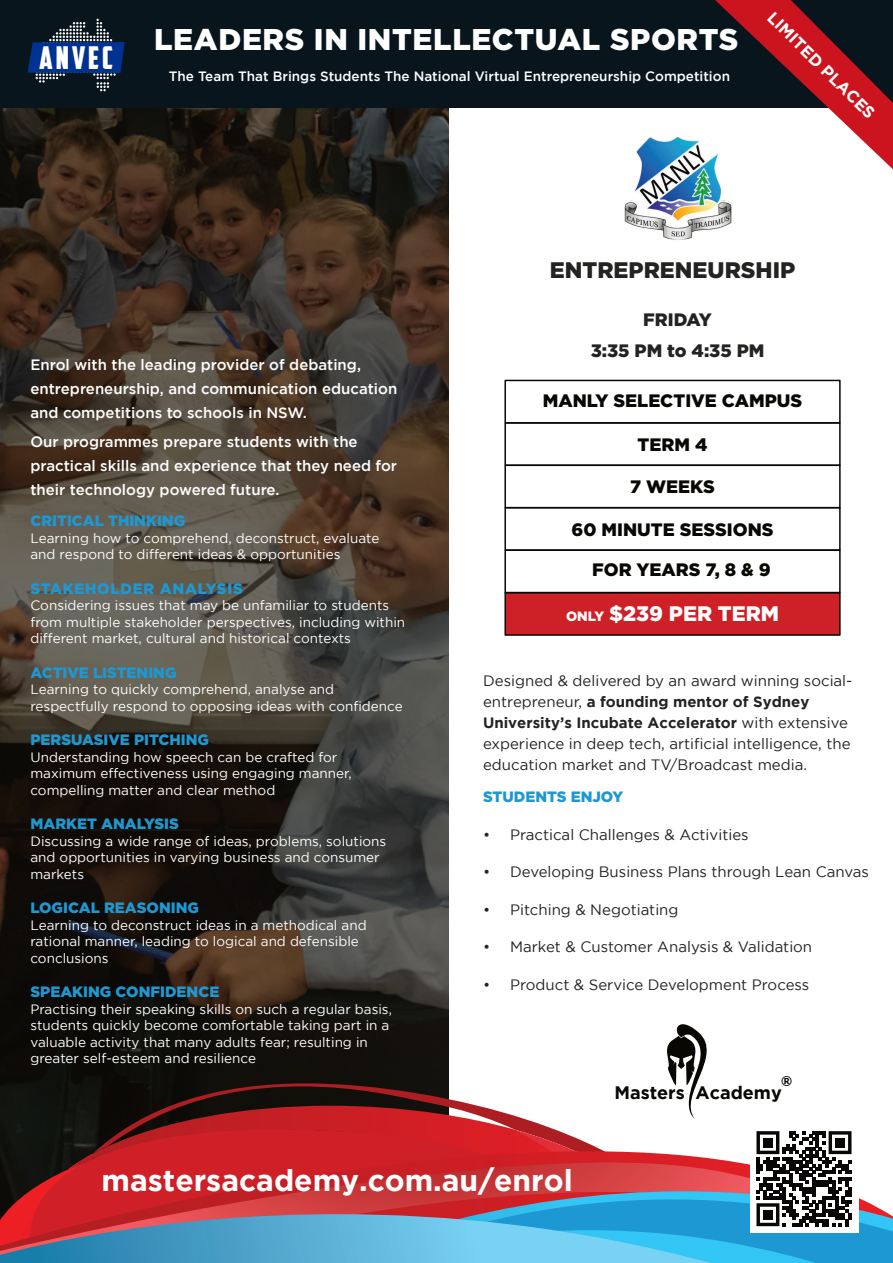
<style>
.page{position:relative;width:893px;height:1263px;background:#fff}
.page>*{position:absolute;margin:0;border:0;box-sizing:border-box;transform-origin:0 0}
.t1{font:31.35px "American Captain";letter-spacing:.09em;color:#fff}
.t2{font:700 30px "Gotham";color:#fff}
.t3{font:900 30px "Gotham";letter-spacing:.02em;color:#fff}
.t4{font:900 22.5px "Gotham";color:#232321}
.t5{font:900 21px "Gotham";color:#fff}
.t6{font:900 18px "Gotham";color:#080704}
.t7{font:900 18px/31.5px "Gotham";letter-spacing:-.005em;color:#232321;text-align:center}
.t8{font:700 18px "Gotham";color:#080704}
.t9{font:700 16.5px "Gotham";color:#fff}
.t10{font:15px/21px "Gotham";color:#232321}
.t11{font:500 15px/24px "Gotham";color:#fff}
.t12{font:900 15px "Gotham";color:#1f98d1}
.t13{font:900 15px "Gotham";letter-spacing:.05em;color:#1f98d1}
.t14{font:13.5px/16.5px "Gotham";color:#fff}
.t15{font:500 13.5px "Gotham";color:#fff}
.t16{font:700 13.5px "Aleo";color:#080704}
.s1{font-size:13.5px}
.s2{font-weight:700}
</style>
<div class="page">
<div style="left:0;top:0;width:449px;height:1263px;background:#080704;opacity:.6"></div>
<svg style="left:485px;top:1107px;width:71px;height:23px"></svg>
<svg style="left:21px;top:1075px;width:464px;height:58px;background:#541f1e"></svg>
<svg style="left:0;top:1133px;width:589px;height:81px;background:#b02025"></svg>
<div style="left:297px;top:1191px;width:90px;height:23px;background:#cd3c3e"></div>
<svg style="left:387px;top:1144px;width:506px;height:119px;background:#9d6d81"></svg>
<img style="left:0;top:1214px;width:711px;height:49px">
<div style="left:750px;top:1124px;width:108px;height:109px;background:#fff"></div>
<svg style="left:756px;top:1131px;width:95px;height:95px"></svg>
<div style="left:763px;top:1138px;width:10px;height:9px;background:#080704"></div>
<div style="left:835px;top:1138px;width:10px;height:9px;background:#080704"></div>
<div style="left:763px;top:1210px;width:10px;height:9px;background:#080704"></div>
<div style="left:505px;top:593px;width:335px;height:42px;background:#ce2027"></div>
<div style="left:504px;top:592px;width:337px;height:44px;border:2px solid #080704"></div>
<div style="left:504px;top:549px;width:337px;height:44px;border:2px solid #080704"></div>
<div style="left:504px;top:507px;width:337px;height:44px;border:2px solid #080704"></div>
<div style="left:504px;top:422px;width:337px;height:44px;border:2px solid #080704"></div>
<div style="left:504px;top:380px;width:337px;height:44px;border:2px solid #080704"></div>
<div style="left:0;top:0;width:893px;height:107px;background:#08151d"></div>
<svg style="left:27px;top:19px;width:98px;height:72px"></svg>
<svg style="left:667px;top:1024px;width:40px;height:95px"></svg>
<svg style="left:624px;top:0;width:269px;height:240px"></svg>
<h1 class="t1" style="left:39px;top:39px;width:76px">ANVEC</h1>
<p class="t3" style="left:154px;top:22px;width:586px">LEADERS IN INTELLECTUAL SPORTS</p>
<p class="t15" style="left:169px;top:69px;width:563px">The Team That Brings Students The National Virtual Entrepreneurship Competition</p>
<p class="t9" style="left:777px;top:9px;width:145px;rotate:44deg">LIMITED PLACES</p>
<p class="t4" style="left:550px;top:257px;width:247px">ENTREPRENEURSHIP</p>
<p class="t11" style="left:30px;top:352px;width:368px">Enrol with the leading provider of debating, entrepreneurship, and communication education and competitions to schools in NSW.</p>
<p class="t11" style="left:30px;top:430px;width:368px">Our programmes prepare students with the practical skills and experience that they need for their technology powered future.</p>
<p class="t12" style="left:30px;top:512px;width:156px">CRITICAL THINKING</p>
<p class="t14" style="left:30px;top:529px;width:350px">Learning how to comprehend, deconstruct, evaluate and respond to different ideas &amp; opportunities</p>
<p class="t13" style="left:30px;top:580px;width:214px">STAKEHOLDER ANALYSIS</p>
<p class="t14" style="left:30px;top:597px;width:376px">Considering issues that may be unfamiliar to students from multiple stakeholder perspectives, including within different market, cultural and historical contexts</p>
<p class="t12" style="left:30px;top:664px;width:148px">ACTIVE LISTENING</p>
<p class="t14" style="left:30px;top:681px;width:374px">Learning to quickly comprehend, analyse and respectfully respond to opposing ideas with confidence</p>
<p class="t12" style="left:30px;top:731px;width:180px">PERSUASIVE PITCHING</p>
<p class="t14" style="left:30px;top:748px;width:323px">Understanding how speech can be crafted for maximum effectiveness using engaging manner, compelling matter and clear method</p>
<p class="t12" style="left:30px;top:815px;width:150px">MARKET ANALYSIS</p>
<p class="t14" style="left:30px;top:832px;width:357px">Discussing a wide range of ideas, problems, solutions and opportunities in varying business and consumer markets</p>
<p class="t12" style="left:30px;top:899px;width:170px">LOGICAL REASONING</p>
<p class="t14" style="left:30px;top:916px;width:338px">Learning to deconstruct ideas in a methodical and rational manner, leading to logical and defensible conclusions</p>
<p class="t12" style="left:30px;top:983px;width:190px">SPEAKING CONFIDENCE</p>
<p class="t14" style="left:30px;top:1000px;width:363px">Practising their speaking skills on such a regular basis, students quickly become comfortable taking part in a valuable activity that many adults fear; resulting in greater self-esteem and resilience</p>
<p class="t7" style="left:591px;top:303px;width:175px">FRIDAY<br>3:35 PM to 4:35 PM</p>
<p class="t6" style="left:543px;top:390px;width:261px">MANLY SELECTIVE CAMPUS</p>
<p class="t6" style="left:638px;top:434px;width:71px">TERM 4</p>
<p class="t6" style="left:630px;top:476px;width:86px">7 WEEKS</p>
<p class="t6" style="left:572px;top:519px;width:203px">60 MINUTE SESSIONS</p>
<p class="t6" style="left:592px;top:560px;width:180px">FOR YEARS 7, 8 &amp; 9</p>
<p class="t5" style="left:566px;top:601px;width:215px"><span class="s1">ONLY</span> $239 PER TERM</p>
<p class="t10" style="left:483px;top:669px;width:371px">Designed &amp; delivered by an award winning social&shy;entrepreneur, <span class="s2">a founding mentor of Sydney University’s Incubate Accelerator</span> with extensive experience in deep tech, artificial intelligence, the education market and TV/Broadcast media.</p>
<p class="t12" style="left:483px;top:788px;width:142px">STUDENTS ENJOY</p>
<p class="t10" style="left:483px;top:824px;width:267px">• Practical Challenges &amp; Activities</p>
<p class="t10" style="left:483px;top:861px;width:387px">• Developing Business Plans through Lean Canvas</p>
<p class="t10" style="left:483px;top:899px;width:197px">• Pitching &amp; Negotiating</p>
<p class="t10" style="left:483px;top:936px;width:331px">• Market &amp; Customer Analysis &amp; Validation</p>
<p class="t10" style="left:483px;top:974px;width:328px">• Product &amp; Service Development Process</p>
<p class="t16" style="left:782px;top:1072px;width:12px">®</p>
<p class="t8" style="left:614px;top:1082px;width:169px">Masters Academy</p>
<p class="t2" style="left:102px;top:1163px;width:473px">mastersacademy.com.au/enrol</p>
</div>
